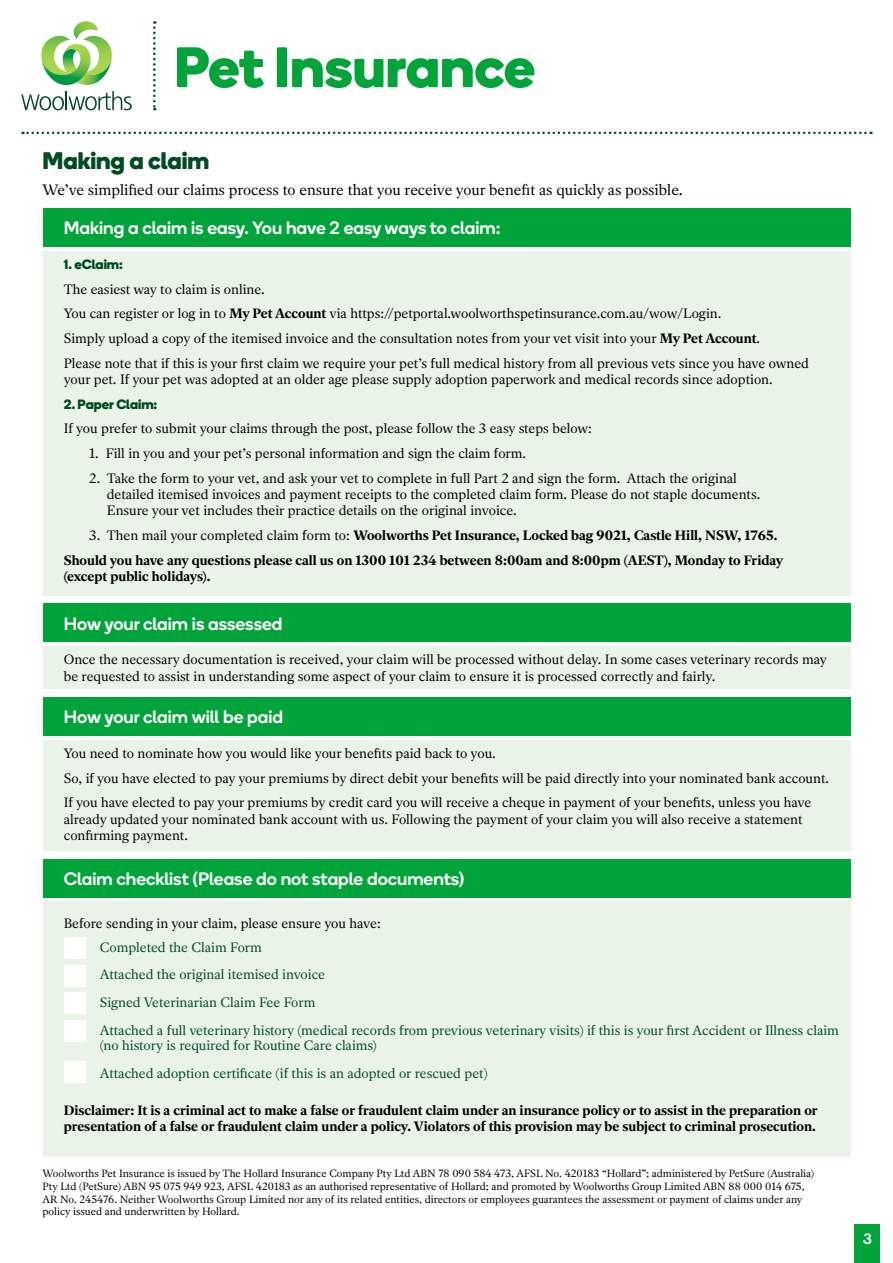
<style>
.page{position:relative;width:893px;height:1263px;background:#fff}
.page>*{position:absolute;margin:0;border:0;box-sizing:border-box;transform-origin:0 0}
.t1{font:700 57px "Fresh Sans";color:#00a43a}
.t2{font:700 24px "Fresh Sans";color:#004b22}
.t3{font:500 18px "Fresh Sans";color:#fff}
.t4{font:15px "Fresh Serif";color:#000}
.t5{font:500 15px "Fresh Sans";color:#fff}
.t6{font:13.5px/24.8px "Fresh Serif";color:#000}
.t7{font:700 13.5px/24.8px "Fresh Serif";color:#000}
.t8{font:13.5px/27.8px "Fresh Serif";color:#004b22}
.t9{font:700 13.5px "Fresh Sans";color:#004b22}
.t10{font:10.5px/12.6px "Fresh Serif";color:#000}
.s1{font-weight:700}
.s2{font-weight:400}
</style>
<div class="page">
<div style="left:43px;top:646px;width:807px;height:43px;background:#e9f3e7"></div>
<div style="left:43px;top:251px;width:807px;height:344px;background:#e9f3e7"></div>
<div style="left:43px;top:740px;width:807px;height:110px;background:#e9f3e7"></div>
<div style="left:43px;top:901px;width:807px;height:256px;background:#e9f3e7"></div>
<div style="left:43px;top:604px;width:807px;height:38px;background:#00a43a"></div>
<div style="left:43px;top:208px;width:807px;height:39px;background:#00a43a"></div>
<div style="left:43px;top:697px;width:807px;height:39px;background:#00a43a"></div>
<div style="left:43px;top:859px;width:807px;height:38px;background:#00a43a"></div>
<div style="left:64px;top:937px;width:21px;height:21px;background:#fff"></div>
<div style="left:64px;top:992px;width:21px;height:22px;background:#fff"></div>
<div style="left:64px;top:965px;width:21px;height:21px;background:#fff"></div>
<div style="left:64px;top:1020px;width:21px;height:21px;background:#fff"></div>
<div style="left:64px;top:1061px;width:21px;height:21px;background:#fff"></div>
<div style="left:855px;top:1225px;width:25px;height:38px;background:#00a43a"></div>
<svg style="left:21px;top:91px;width:111px;height:19px"></svg>
<svg style="left:41px;top:21px;width:71px;height:64px"></svg>
<svg style="left:22px;top:132px;width:849px;height:2px"></svg>
<svg style="left:153px;top:21px;width:3px;height:89px"></svg>
<h1 class="t1" style="left:174px;top:26px;width:362px">Pet Insurance</h1>
<h2 class="t2" style="left:43px;top:143px;width:168px">Making a claim</h2>
<p class="t4" style="left:43px;top:181px;width:642px">We’ve simplified our claims process to ensure that you receive your benefit as quickly as possible.</p>
<h3 class="t3" style="left:64px;top:216px;width:438px">Making a claim is easy. You have 2 easy ways to claim:</h3>
<p class="t9" style="left:64px;top:255px;width:61px">1. eClaim:</p>
<p class="t6" style="left:64px;top:277px;width:747px">The easiest way to claim is online.<br>You can register or log in to <span class="s1">My Pet Account</span> via https://petportal.woolworthspetinsurance.com.au/wow/Login.<br>Simply upload a copy of the itemised invoice and the consultation notes from your vet visit into your <span class="s1">My Pet Account</span>.<br>Please note that if this is your first claim we require your pet’s full medical history from all previous vets since you have owned</p>
<p class="t6" style="left:64px;top:367px;width:710px">your pet. If your pet was adopted at an older age please supply adoption paperwork and medical records since adoption.</p>
<p class="t9" style="left:64px;top:394px;width:95px">2. Paper Claim:</p>
<p class="t6" style="left:64px;top:417px;width:530px">If you prefer to submit your claims through the post, please follow the 3 easy steps below:</p>
<p class="t6" style="left:89px;top:441px;width:438px">1. Fill in you and your pet’s personal information and sign the claim form.</p>
<p class="t6" style="left:107px;top:470px;width:655px;line-height:16.2px;text-indent:-18px">2. Take the form to your vet, and ask your vet to complete in full Part 2 and sign the form. Attach the original detailed itemised invoices and payment receipts to the completed claim form. Please do not staple documents.<br>Ensure your vet includes their practice details on the original invoice.</p>
<p class="t7" style="left:64px;top:523px;width:721px;text-indent:26px"><span class="s2">3. Then mail your completed claim form to:</span> Woolworths Pet Insurance, Locked bag 9021, Castle Hill, NSW, 1765.<br>Should you have any questions please call us on 1300 101 234 between 8:00am and 8:00pm (AEST), Monday to Friday</p>
<p class="t7" style="left:64px;top:564px;width:148px">(except public holidays).</p>
<h3 class="t3" style="left:64px;top:611px;width:220px">How your claim is assessed</h3>
<p class="t6" style="left:64px;top:652px;width:764px;line-height:16.2px">Once the necessary documentation is received, your claim will be processed without delay. In some cases veterinary records may be requested to assist in understanding some aspect of your claim to ensure it is processed correctly and fairly.</p>
<h3 class="t3" style="left:64px;top:705px;width:221px">How your claim will be paid</h3>
<p class="t6" style="left:64px;top:741px;width:767px">You need to nominate how you would like your benefits paid back to you.<br>So, if you have elected to pay your premiums by direct debit your benefits will be paid directly into your nominated bank account.<br>If you have elected to pay your premiums by credit card you will receive a cheque in payment of your benefits, unless you have</p>
<p class="t6" style="left:64px;top:811px;width:740px;line-height:16.2px">already updated your nominated bank account with us. Following the payment of your claim you will also receive a statement confirming payment.</p>
<h3 class="t3" style="left:64px;top:866px;width:402px">Claim checklist (Please do not staple documents)</h3>
<p class="t6" style="left:64px;top:911px;width:318px">Before sending in your claim, please ensure you have:</p>
<p class="t8" style="left:100px;top:933px;width:741px">Completed the Claim Form<br>Attached the original itemised invoice<br>Signed Veterinarian Claim Fee Form<br>Attached a full veterinary history (medical records from previous veterinary visits) if this is your first Accident or Illness claim</p>
<p class="t8" style="left:100px;top:1032px;width:389px">(no history is required for Routine Care claims)<br>Attached adoption certificate (if this is an adopted or rescued pet)</p>
<p class="t7" style="left:64px;top:1103px;width:755px;line-height:16.2px">Disclaimer: It is a criminal act to make a false or fraudulent claim under an insurance policy or to assist in the preparation or presentation of a false or fraudulent claim under a policy. Violators of this provision may be subject to criminal prosecution.</p>
<p class="t10" style="left:43px;top:1168px;width:773px">Woolworths Pet Insurance is issued by The Hollard Insurance Company Pty Ltd ABN 78 090 584 473, AFSL No. 420183 “Hollard”; administered by PetSure (Australia)<br>Pty Ltd (PetSure) ABN 95 075 949 923, AFSL 420183 as an authorised representative of Hollard; and promoted by Woolworths Group Limited ABN 88 000 014 675, AR No. 245476. Neither Woolworths Group Limited nor any of its related entities, directors or employees guarantees the assessment or payment of claims under any policy issued and underwritten by Hollard.</p>
<p class="t5" style="left:863px;top:1229px;width:10px">3</p>
</div>
